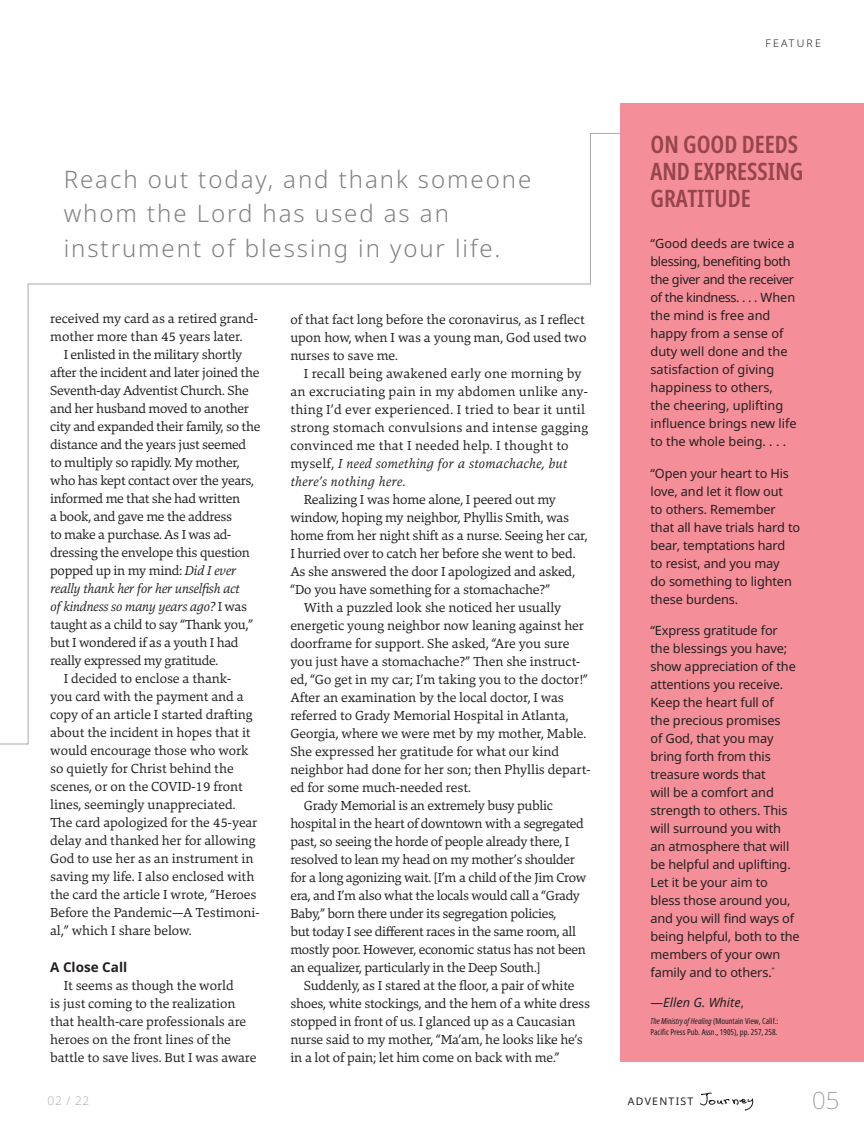
<style>
.page{position:relative;width:864px;height:1134px;background:#fff}
.page>*{position:absolute;margin:0;border:0;box-sizing:border-box;transform-origin:0 0}
.Pull_Quotes{font:300 24px/34.5px "Noto Sans";letter-spacing:.08em;color:#808285}
.TOC_Text{font:600 extra-condensed 24px/27px "Noto Sans";color:#96454a}
.t1{font:200 23.85px "Noto Sans";color:#939598}
.Body_Copy{font:13.5px/18px "Danton";letter-spacing:-.01em;color:#231f20}
.Body_Copy-2{font:13.5px/18px "Danton";letter-spacing:.02em;color:#231f20}
.Feature_Subhead{font:700 13.5px "Noto Sans";color:#231f20}
.TOC_Text-2{font:12.75px/18px "Noto Sans";letter-spacing:-.01em;color:#231f20}
.TOC_Text-3{font:italic 12.75px "Noto Sans";color:#231f20}
.t2{font:200 12px "Noto Sans";color:#939598}
.t3{font:10.5px "Noto Sans";letter-spacing:.12em;color:#231f20}
.t4{font:300 10.5px "Noto Sans";letter-spacing:.21em;color:#231f20}
.TOC_Text-4{font:extra-condensed 8.25px/10.5px "Noto Sans";color:#231f20}
.s1{font-style:italic}
.s2{font-style:normal}
.s3{font-style:normal;font-size:12px}
</style>
<div class="page">
<svg style="left:700px;top:1092px;width:54px;height:19px"></svg>
<svg style="left:0;top:133px;width:621px;height:611px"></svg>
<div style="left:621px;top:104px;width:243px;height:958px;background:#f48f99"></div>
<p class="Pull_Quotes" style="left:64px;top:162px;width:469px">Reach out today, and thank someone whom the Lord has used as an instrument of blessing in your life.</p>
<p class="Body_Copy" style="left:50px;top:310px;width:209px">received my card as a retired grand&shy;mother more than 45 years later.</p>
<p class="Body_Copy" style="left:50px;top:346px;width:212px;text-indent:14px">I enlisted in the military shortly after the incident and later joined the Seventh-day Adventist Church. She and her husband moved to another city and expanded their family, so the distance and the years just seemed to multiply so rapidly. My mother, who has kept contact over the years, informed me that she had written<br>a book, and gave me the address<br>to make a purchase. As I was ad&shy;dressing the envelope this question popped up in my mind: <span class="s1">Did I ever really thank her for her unselfish act<br>of kindness so many years ago?</span> I was taught as a child to say “Thank you,” but I wondered if as a youth I had really expressed my gratitude.</p>
<p class="Body_Copy" style="left:50px;top:670px;width:211px;text-indent:14px">I decided to enclose a thank-<br>you card with the payment and a copy of an article I started drafting about the incident in hopes that it would encourage those who work so quietly for Christ behind the scenes, or on the COVID-19 front lines, seemingly unappreciated.<br>The card apologized for the 45-year delay and thanked her for allowing<br>God to use her as an instrument in saving my life. I also enclosed with the card the article I wrote, “Heroes<br>Before the Pandemic—A Testimoni&shy;al,” which I share below.</p>
<p class="Feature_Subhead" style="left:50px;top:958px;width:79px">A Close Call</p>
<p class="Body_Copy" style="left:50px;top:976px;width:208px;text-indent:14px">It seems as though the world<br>is just coming to the realization that health-care professionals are heroes on the front lines of the battle to save lives. But I was aware</p>
<p class="Body_Copy" style="left:290px;top:310px;width:298px">of that fact long before the coronavirus, as I reflect upon how, when I was a young man, God used two nurses to save me.</p>
<p class="Body_Copy-2" style="left:290px;top:364px;width:299px;text-indent:14px">I recall being awakened early one morning by an excruciating pain in my abdomen unlike any&shy;thing I’d ever experienced. I tried to bear it until strong stomach convulsions and intense gagging convinced me that I needed help. I thought to myself, <span class="s1">I need something for a stomachache, but there’s nothing here</span>.</p>
<p class="Body_Copy" style="left:290px;top:490px;width:299px;text-indent:14px">Realizing I was home alone, I peered out my window, hoping my neighbor, Phyllis Smith, was home from her night shift as a nurse. Seeing her car, I hurried over to catch her before she went to bed.<br>As she answered the door I apologized and asked, “Do you have something for a stomachache?”</p>
<p class="Body_Copy" style="left:290px;top:598px;width:302px;text-indent:14px">With a puzzled look she noticed her usually energetic young neighbor now leaning against her doorframe for support. She asked, “Are you sure you just have a stomachache?” Then she instruct&shy;ed, “Go get in my car; I’m taking you to the doctor!” After an examination by the local doctor, I was referred to Grady Memorial Hospital in Atlanta, Georgia, where we were met by my mother, Mable.<br>She expressed her gratitude for what our kind neighbor had done for her son; then Phyllis depart&shy;ed for some much-needed rest.</p>
<p class="Body_Copy" style="left:290px;top:796px;width:298px;text-indent:14px">Grady Memorial is an extremely busy public hospital in the heart of downtown with a segregated past, so seeing the horde of people already there, I resolved to lean my head on my mother’s shoulder for a long agonizing wait. [I’m a child of the Jim Crow era, and I’m also what the locals would call a “Grady Baby,” born there under its segregation policies,<br>but today I see different races in the same room, all mostly poor. However, economic status has not been an equalizer, particularly in the Deep South.]</p>
<p class="Body_Copy" style="left:290px;top:976px;width:301px;text-indent:14px">Suddenly, as I stared at the floor, a pair of white shoes, white stockings, and the hem of a white dress stopped in front of us. I glanced up as a Caucasian nurse said to my mother, “Ma’am, he looks like he’s in a lot of pain; let him come on back with me.”</p>
<p class="t4" style="left:766px;top:36px;width:57px">FEATURE</p>
<p class="TOC_Text" style="left:651px;top:131px;width:154px">ON GOOD DEEDS<br>AND EXPRESSING<br>GRATITUDE</p>
<p class="TOC_Text-2" style="left:651px;top:235px;width:148px">“Good deeds are twice a blessing, benefiting both the giver and the receiver of the kindness. . . . When the mind is free and happy from a sense of duty well done and the satisfaction of giving happiness to others,<br>the cheering, uplifting influence brings new life to the whole being. . . .</p>
<p class="TOC_Text-2" style="left:651px;top:464px;width:151px">“Open your heart to His love, and let it flow out<br>to others. Remember that all have trials hard to bear, temptations hard to resist, and you may<br>do something to lighten these burdens.</p>
<p class="TOC_Text-2" style="left:651px;top:622px;width:151px">“Express gratitude for the blessings you have; show appreciation of the attentions you receive.<br>Keep the heart full of<br>the precious promises<br>of God, that you may bring forth from this treasure words that<br>will be a comfort and strength to others. This will surround you with<br>an atmosphere that will be helpful and uplifting.<br>Let it be your aim to bless those around you, and you will find ways of being helpful, both to the members of your own family and to others.<sup>”</sup></p>
<p class="TOC_Text-3" style="left:651px;top:994px;width:95px"><span class="s2">—</span>Ellen G. White<span class="s3">,</span></p>
<p class="TOC_Text-4" style="left:651px;top:1016px;width:129px"><span class="s1">The Ministry of Healing</span> (Mountain View, Calif.:<br>Pacific Press Pub. Assn., 1905), pp. 257, 258.</p>
<p class="t2" style="left:48px;top:1092px;width:43px">02 / 22</p>
<p class="t3" style="left:628px;top:1094px;width:67px">ADVENTIST</p>
<h2 class="t1" style="left:812px;top:1084px;width:29px">05</h2>
</div>
